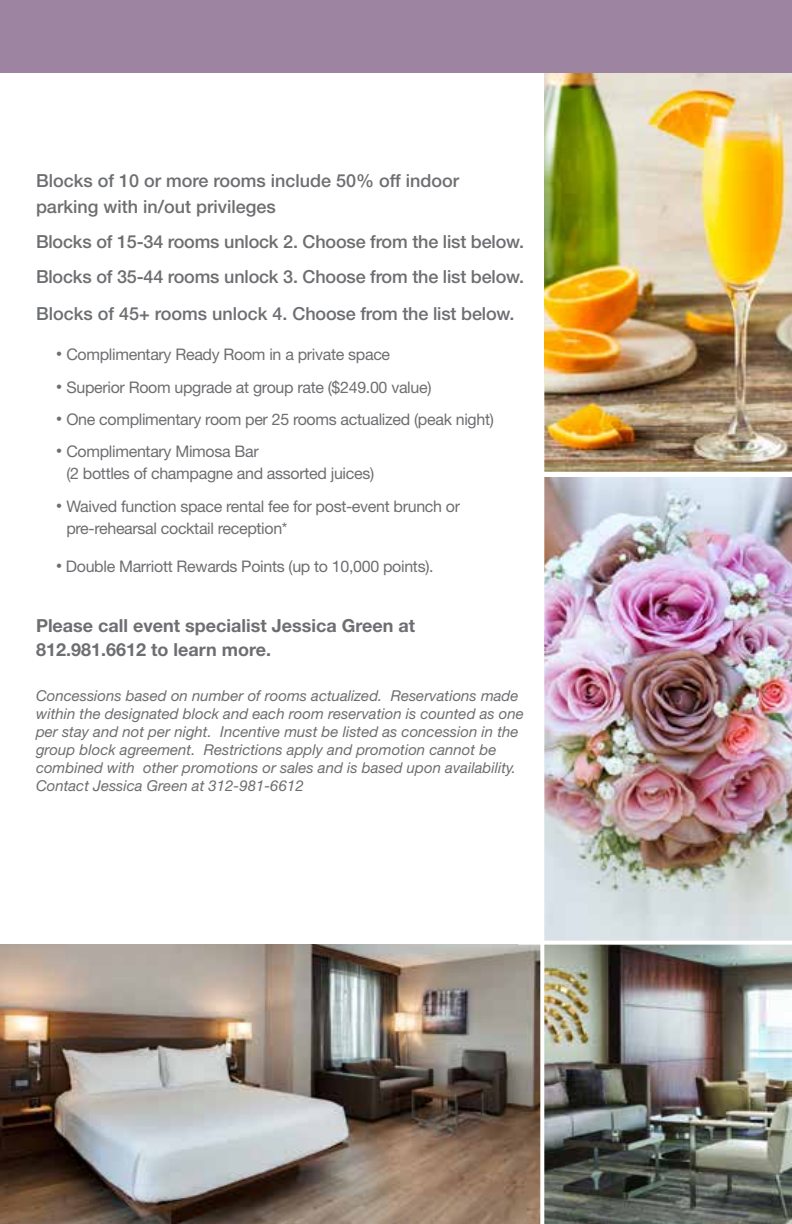
<style>
.page{position:relative;width:792px;height:1224px;background:#fff}
.page>*{position:absolute;margin:0;border:0;box-sizing:border-box;transform-origin:0 0}
.t1{font:500 18px/26px "Helvetica Neue LT Std";letter-spacing:-.01em;color:#6d6e71}
.t2{font:700 18px/24px "Helvetica Neue LT Std";color:#6d6e71}
.t3{font:16px/22px "Helvetica Neue LT Std";letter-spacing:-.02em;color:#6d6e71}
.t4{font:italic 15px/18px "Helvetica Neue LT Std";color:#6d6e71}
.s1{font-size:12px}
</style>
<div class="page">
<img style="left:0;top:945px;width:792px;height:279px">
<img style="left:544px;top:477px;width:248px;height:464px">
<img style="left:544px;top:72px;width:248px;height:400px">
<div style="left:0;top:0;width:792px;height:72px;background:#9d85a1"></div>
<svg style="left:518px;top:944px;width:274px;height:1px"></svg>
<hr style="left:540px;top:382px;width:4px;height:842px;background:#fff">
<p class="t1" style="left:36px;top:168px;width:425px">Blocks of 10 or more rooms include 50% off indoor parking with in/out privileges</p>
<p class="t1" style="left:36px;top:224px;width:490px;line-height:35px">Blocks of 15-34 rooms unlock 2. Choose from the list below.<br>Blocks of 35-44 rooms unlock 3. Choose from the list below.</p>
<p class="t1" style="left:36px;top:300px;width:480px">Blocks of 45+ rooms unlock 4. Choose from the list below.</p>
<p class="t3" style="left:56px;top:343px;width:336px"><span class="s1">•</span> Complimentary Ready Room in a private space</p>
<p class="t3" style="left:56px;top:376px;width:377px"><span class="s1">•</span> Superior Room upgrade at group rate ($249.00 value)</p>
<p class="t3" style="left:56px;top:408px;width:439px"><span class="s1">•</span> One complimentary room per 25 rooms actualized (peak night)</p>
<p class="t3" style="left:66px;top:441px;width:309px;text-indent:-10px"><span class="s1">•</span> Complimentary Mimosa Bar<br>(2 bottles of champagne and assorted juices)</p>
<p class="t3" style="left:66px;top:495px;width:395px;text-indent:-10px"><span class="s1">•</span> Waived function space rental fee for post-event brunch or pre-rehearsal cocktail reception*</p>
<p class="t3" style="left:56px;top:555px;width:379px"><span class="s1">•</span> Double Marriott Rewards Points (up to 10,000 points).</p>
<p class="t2" style="left:36px;top:613px;width:381px">Please call event specialist Jessica Green at<br>812.981.6612 to learn more.</p>
<p class="t4" style="left:36px;top:687px;width:489px">Concessions based on number of rooms actualized. Reservations made within the designated block and each room reservation is counted as one per stay and not per night. Incentive must be listed as concession in the group block agreement. Restrictions apply and promotion cannot be combined with other promotions or sales and is based upon availability.<br>Contact Jessica Green at 312-981-6612</p>
</div>
